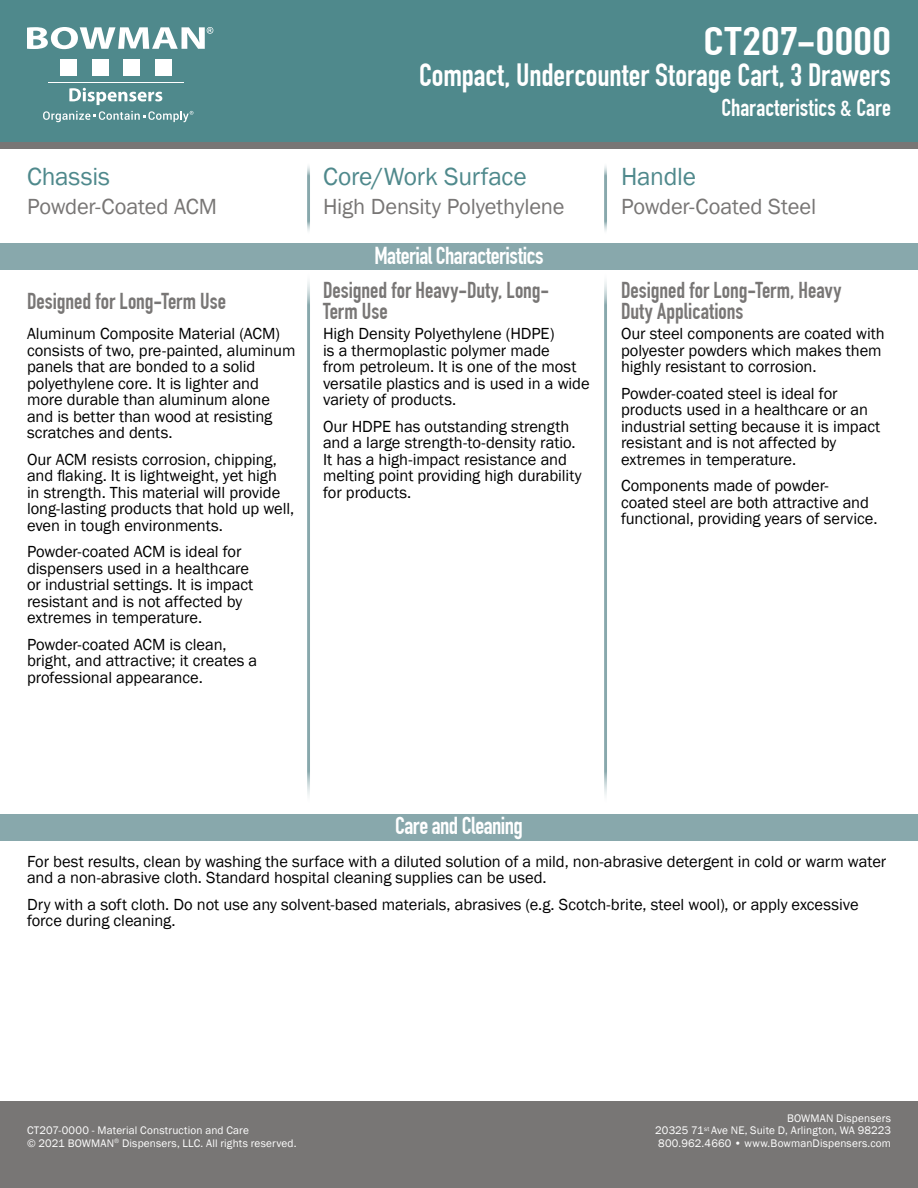
<style>
.page{position:relative;width:918px;height:1188px;background:#fff}
.page>*{position:absolute;margin:0;border:0;box-sizing:border-box;transform-origin:0 0}
.t1{font:700 39px "DIN Condensed";letter-spacing:.005em;color:#fff;scale:1.28 1}
.t2{font:700 31.5px "DIN Condensed";letter-spacing:-.005em;color:#fff}
.t3{font:25.5px "Franklin Gothic";letter-spacing:-.01em;color:#4f898c}
.t4{font:700 24px "DIN Condensed";letter-spacing:-.01em;color:#fff}
.t5{font:700 22.5px/21px "DIN Condensed";color:#787675}
.t6{font:22.5px "Franklin Gothic";letter-spacing:-.01em;color:#787675}
.t7{font:16.5px/16.5px "Franklin Gothic";letter-spacing:-.005em;color:#000}
.t8{font:11.25px/12.8px "Franklin Gothic";letter-spacing:.01em;color:#fff}
</style>
<div class="page">
<div style="left:0;top:0;width:918px;height:148px;background:#787675"></div>
<div style="left:0;top:1101px;width:918px;height:87px;background:#787675"></div>
<div style="left:0;top:0;width:918px;height:142px;background:#4f898c"></div>
<hr style="left:307px;top:164px;width:3px;height:70px;background:#88a8ac">
<hr style="left:307px;top:272px;width:3px;height:532px;background:#88a8ac">
<hr style="left:604px;top:164px;width:3px;height:70px;background:#88a8ac">
<hr style="left:604px;top:272px;width:3px;height:532px;background:#88a8ac">
<div style="left:0;top:243px;width:918px;height:27px;background:#88a8ac"></div>
<div style="left:0;top:814px;width:918px;height:27px;background:#88a8ac"></div>
<svg style="left:69px;top:88px;width:93px;height:17px"></svg>
<hr style="left:48px;top:82px;width:136px;height:1px;background:#fff">
<div style="left:60px;top:60px;width:17px;height:16px;background:#fff"></div>
<div style="left:92px;top:60px;width:17px;height:16px;background:#fff"></div>
<div style="left:123px;top:60px;width:17px;height:16px;background:#fff"></div>
<div style="left:155px;top:60px;width:17px;height:16px;background:#fff"></div>
<svg style="left:27px;top:27px;width:186px;height:22px"></svg>
<svg style="left:43px;top:111px;width:150px;height:11px"></svg>
<h1 class="t1" style="left:703px;top:18px;width:148px">CT207-0000</h1>
<h2 class="t2" style="left:419px;top:57px;width:473px">Compact, Undercounter Storage Cart, 3 Drawers</h2>
<h3 class="t3" style="left:27px;top:161px;width:84px">Chassis</h3>
<h3 class="t6" style="left:27px;top:193px;width:192px">Powder-Coated ACM</h3>
<h3 class="t3" style="left:323px;top:161px;width:205px">Core/Work Surface</h3>
<h3 class="t6" style="left:323px;top:193px;width:243px">High Density Polyethylene</h3>
<h3 class="t4" style="left:374px;top:241px;width:171px">Material Characteristics</h3>
<h3 class="t3" style="left:621px;top:161px;width:76px">Handle</h3>
<h3 class="t4" style="left:721px;top:94px;width:171px">Characteristics &amp; Care</h3>
<h3 class="t6" style="left:621px;top:193px;width:197px">Powder-Coated Steel</h3>
<h3 class="t5" style="left:27px;top:291px;width:201px">Designed for Long-Term Use</h3>
<h3 class="t5" style="left:323px;top:280px;width:228px">Designed for Heavy-Duty, Long-<br>Term Use</h3>
<h3 class="t5" style="left:621px;top:280px;width:222px">Designed for Long-Term, Heavy<br>Duty Applications</h3>
<p class="t7" style="left:27px;top:326px;width:270px">Aluminum Composite Material (ACM) consists of two, pre-painted, aluminum panels that are bonded to a solid polyethylene core. It is lighter and more durable than aluminum alone and is better than wood at resisting scratches and dents.</p>
<p class="t7" style="left:27px;top:451px;width:269px">Our ACM resists corrosion, chipping, and flaking. It is lightweight, yet high<br>in strength. This material will provide long-lasting products that hold up well, even in tough environments.</p>
<p class="t7" style="left:27px;top:544px;width:228px">Powder-coated ACM is ideal for dispensers used in a healthcare or industrial settings. It is impact resistant and is not affected by extremes in temperature.</p>
<p class="t7" style="left:27px;top:636px;width:232px">Powder-coated ACM is clean, bright, and attractive; it creates a professional appearance.</p>
<p class="t7" style="left:621px;top:326px;width:265px">Our steel components are coated with polyester powders which makes them highly resistant to corrosion.</p>
<p class="t7" style="left:621px;top:385px;width:261px">Powder-coated steel is ideal for products used in a healthcare or an industrial setting because it is impact resistant and is not affected by extremes in temperature.</p>
<p class="t7" style="left:621px;top:478px;width:258px">Components made of powder&shy;coated steel are both attractive and functional, providing years of service.</p>
<p class="t7" style="left:323px;top:326px;width:268px">High Density Polyethylene (HDPE)<br>is a thermoplastic polymer made<br>from petroleum. It is one of the most versatile plastics and is used in a wide variety of products.</p>
<p class="t7" style="left:323px;top:418px;width:260px">Our HDPE has outstanding strength and a large strength-to-density ratio.<br>It has a high-impact resistance and melting point providing high durability for products.</p>
<h3 class="t4" style="left:395px;top:812px;width:129px">Care and Cleaning</h3>
<p class="t7" style="left:27px;top:853px;width:861px">For best results, clean by washing the surface with a diluted solution of a mild, non-abrasive detergent in cold or warm water and a non-abrasive cloth. Standard hospital cleaning supplies can be used.</p>
<p class="t7" style="left:27px;top:896px;width:833px">Dry with a soft cloth. Do not use any solvent-based materials, abrasives (e.g. Scotch-brite, steel wool), or apply excessive force during cleaning.</p>
<p class="t8" style="left:27px;top:1123px;width:271px;line-height:13.5px">CT207-0000 - Material Construction and Care<br>© 2021 BOWMAN<sup>®</sup> Dispensers, LLC. All rights reserved.</p>
<p class="t8" style="left:655px;top:1112px;width:237px;text-align:justify;text-indent:132px">BOWMAN Dispensers 20325 71<sup>st</sup> Ave NE, Suite D, Arlington, WA 98223<br>800.962.4660 • www.BowmanDispensers.com</p>
</div>
